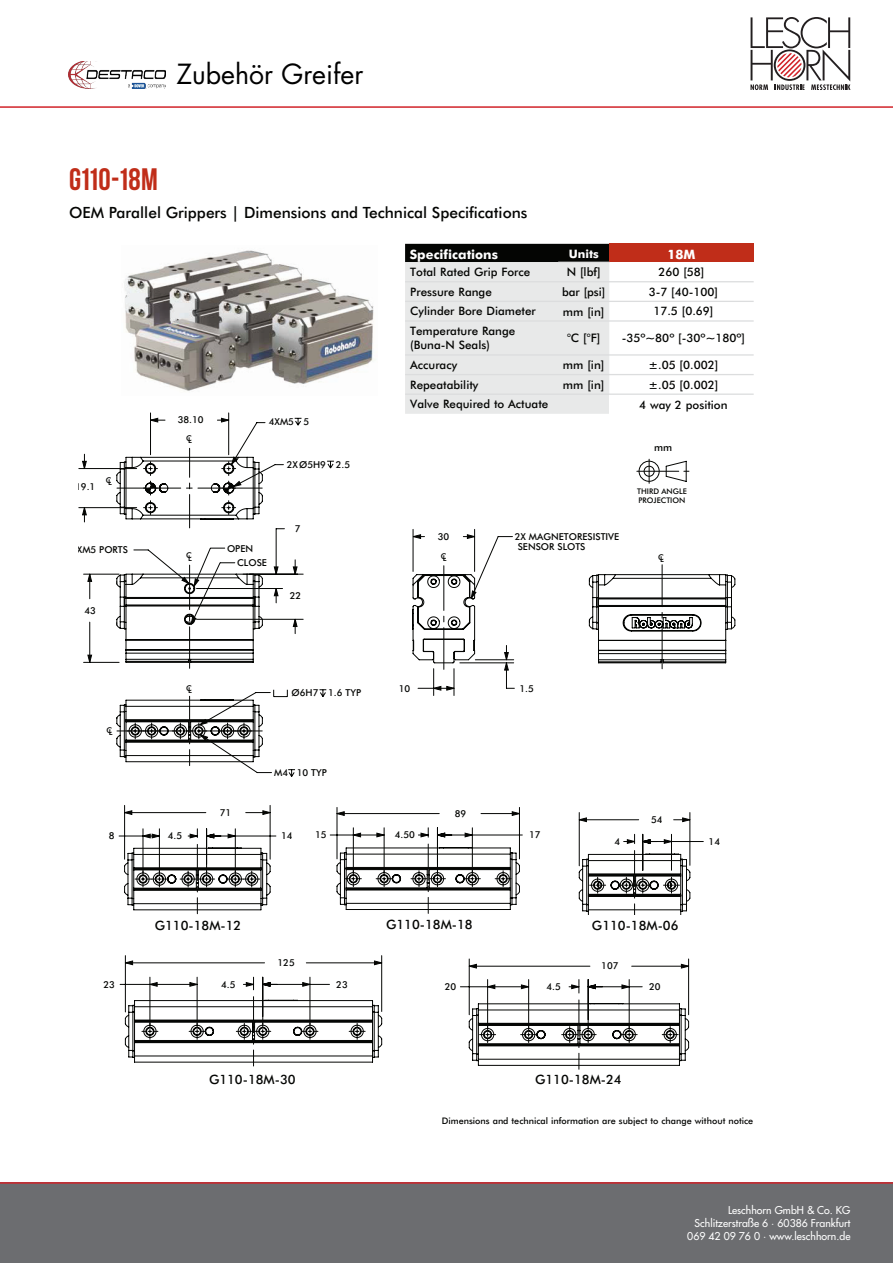
<style>
.page{position:relative;width:893px;height:1263px;background:#fff}
.page>*{position:absolute;margin:0;border:0;box-sizing:border-box;transform-origin:0 0}
.t1{font:31.05px "Bebas DSC";letter-spacing:.015em;color:#c02d19}
.t2{font:27px "Futura Std";color:#000}
.t3{font:500 15.45px "Futura BT";color:#040503}
.t4{font:500 12.9px "Futura BT";color:#040503}
.t5{font:700 12.9px "Futura BT";color:#fff}
.t6{font:500 11.7px "Futura BT";color:#040503}
.t7{font:500 11.55px/14px "Futura BT";color:#040503}
.t8{font:700 11.55px "Futura BT";color:#fff}
.t9{font:500 10.5px/12.6px "Futura Std";color:#fff;text-align:right}
.t10{font:500 10.35px "Futura BT";color:#040503}
.t11{font:500 9.6px/14.2px "Futura BT";color:#040503}
.t12{font:500 9px "Futura BT";color:#040503}
.t13{font:500 7.95px "Futura BT";letter-spacing:-.455em;color:#040503}
.t14{font:500 7.8px/8.2px "Futura BT";color:#040503}
.s1{font-weight:400}
</style>
<div class="page">
<div style="left:0;top:1182px;width:893px;height:81px;background:#6c6d70"></div>
<hr style="left:0;top:1182px;width:893px;height:2px;background:#d1232a">
<hr style="left:0;top:106px;width:893px;height:2px;background:#d1232a">
<svg style="left:750px;top:17px;width:100px;height:73px"></svg>
<svg style="left:78px;top:412px;width:195px;height:362px"></svg>
<svg style="left:117px;top:696px;width:145px;height:70px"></svg>
<svg style="left:117px;top:448px;width:145px;height:80px"></svg>
<svg style="left:83px;top:461px;width:3px;height:7px"></svg>
<svg style="left:83px;top:508px;width:3px;height:7px"></svg>
<svg style="left:221px;top:418px;width:8px;height:4px"></svg>
<svg style="left:151px;top:418px;width:7px;height:4px"></svg>
<svg style="left:182px;top:565px;width:17px;height:103px"></svg>
<svg style="left:273px;top:417px;width:61px;height:360px"></svg>
<svg style="left:88px;top:574px;width:4px;height:7px"></svg>
<svg style="left:88px;top:655px;width:4px;height:7px"></svg>
<svg style="left:588px;top:564px;width:148px;height:106px"></svg>
<svg style="left:662px;top:565px;width:1px;height:104px"></svg>
<svg style="left:412px;top:529px;width:103px;height:167px"></svg>
<svg style="left:120px;top:955px;width:263px;height:112px"></svg>
<svg style="left:118px;top:805px;width:405px;height:110px"></svg>
<svg style="left:578px;top:812px;width:126px;height:103px"></svg>
<svg style="left:460px;top:958px;width:230px;height:112px"></svg>
<img style="left:124px;top:250px;width:250px;height:141px">
<div style="left:609px;top:244px;width:145px;height:18px;background:#c02d19"></div>
<svg style="left:405px;top:244px;width:204px;height:170px;background:#cecfcf"></svg>
<hr style="left:558px;top:262px;width:51px;height:1px;background:#dcddde">
<hr style="left:405px;top:281px;width:153px;height:1px;background:#dcddde">
<hr style="left:558px;top:281px;width:51px;height:1px;background:#dcddde">
<hr style="left:609px;top:281px;width:145px;height:1px;background:#dcddde">
<hr style="left:405px;top:301px;width:153px;height:1px;background:#dcddde">
<hr style="left:558px;top:301px;width:51px;height:1px;background:#dcddde">
<hr style="left:609px;top:301px;width:145px;height:1px;background:#dcddde">
<hr style="left:405px;top:320px;width:153px;height:2px;background:#dcddde">
<hr style="left:558px;top:320px;width:51px;height:2px;background:#dcddde">
<hr style="left:609px;top:320px;width:145px;height:2px;background:#dcddde">
<hr style="left:405px;top:354px;width:153px;height:2px;background:#dcddde">
<hr style="left:558px;top:354px;width:51px;height:2px;background:#dcddde">
<hr style="left:609px;top:354px;width:145px;height:2px;background:#dcddde">
<hr style="left:405px;top:374px;width:153px;height:1px;background:#dcddde">
<hr style="left:558px;top:374px;width:51px;height:1px;background:#dcddde">
<hr style="left:609px;top:374px;width:145px;height:1px;background:#dcddde">
<hr style="left:405px;top:393px;width:153px;height:2px;background:#dcddde">
<hr style="left:558px;top:393px;width:51px;height:2px;background:#dcddde">
<hr style="left:609px;top:393px;width:145px;height:2px;background:#dcddde">
<svg style="left:637px;top:459px;width:52px;height:24px"></svg>
<img style="left:68px;top:62px;width:97px;height:26px">
<h2 class="t2" style="left:176px;top:57px;width:188px">Zubehör Greifer</h2>
<h1 class="t1" style="left:69px;top:162px;width:90px">G110-18M</h1>
<h3 class="t3" style="left:69px;top:204px;width:460px">OEM Parallel Grippers | Dimensions and Technical Specifications</h3>
<p class="t11" style="left:75px;top:479px;width:22px">19.1</p>
<p class="t13" style="left:106px;top:476px;width:7px">CL</p>
<p class="t11" style="left:178px;top:413px;width:27px">38.10</p>
<p class="t13" style="left:186px;top:435px;width:7px">CL</p>
<p class="t11" style="left:269px;top:414px;width:42px">4XM5 5</p>
<p class="t11" style="left:287px;top:457px;width:65px">2XØ5H9 2.5</p>
<p class="t11" style="left:295px;top:521px;width:7px">7</p>
<p class="t11" style="left:77px;top:543px;width:53px">XM5 PORTS</p>
<p class="t11" style="left:237px;top:542px;width:31px;text-indent:-10px">OPEN<br>CLOSE</p>
<p class="t13" style="left:186px;top:552px;width:7px">CL</p>
<p class="t11" style="left:84px;top:603px;width:13px">43</p>
<p class="t11" style="left:290px;top:589px;width:13px">22</p>
<p class="t13" style="left:107px;top:726px;width:7px">CL</p>
<p class="t13" style="left:186px;top:684px;width:7px">CL</p>
<p class="t11" style="left:291px;top:685px;width:71px">Ø6H7 1.6 TYP</p>
<p class="t11" style="left:220px;top:805px;width:13px">71</p>
<p class="t11" style="left:274px;top:765px;width:54px">M4 10 TYP</p>
<p class="t5" style="left:410px;top:246px;width:90px">Specifications</p>
<p class="t8" style="left:569px;top:246px;width:32px">Units</p>
<p class="t5" style="left:667px;top:246px;width:30px">18M</p>
<p class="t7" style="left:410px;top:265px;width:122px">Total Rated Grip Force</p>
<p class="t6" style="left:567px;top:265px;width:35px">N [lbf]</p>
<p class="t7" style="left:658px;top:265px;width:48px">260 [58]</p>
<p class="t7" style="left:410px;top:285px;width:83px">Pressure Range</p>
<p class="t7" style="left:562px;top:285px;width:45px">bar [psi]</p>
<p class="t7" style="left:649px;top:285px;width:71px">3-7 [40-100]</p>
<p class="t7" style="left:410px;top:304px;width:127px">Cylinder Bore Diameter</p>
<p class="t6" style="left:563px;top:304px;width:43px">mm [in]</p>
<p class="t7" style="left:653px;top:304px;width:62px">17.5 [0.69]</p>
<p class="t7" style="left:410px;top:324px;width:107px">Temperature Range (Buna-N Seals)</p>
<p class="t6" style="left:567px;top:331px;width:35px">°C [°F]</p>
<p class="t7" style="left:622px;top:331px;width:125px">-35º~80º [-30º~180º]</p>
<p class="t7" style="left:410px;top:358px;width:48px">Accuracy</p>
<p class="t6" style="left:563px;top:358px;width:43px">mm [in]</p>
<p class="t7" style="left:649px;top:358px;width:71px">±.05 [0.002]</p>
<p class="t7" style="left:410px;top:377px;width:70px">Repeatability</p>
<p class="t6" style="left:563px;top:378px;width:43px">mm [in]</p>
<p class="t7" style="left:649px;top:377px;width:71px">±.05 [0.002]</p>
<p class="t7" style="left:410px;top:397px;width:140px">Valve Required to Actuate</p>
<p class="t7" style="left:639px;top:398px;width:90px">4 way 2 position</p>
<p class="t10" style="left:654px;top:441px;width:20px">mm</p>
<p class="t11" style="left:438px;top:529px;width:13px">30</p>
<p class="t11" style="left:518px;top:532px;width:103px;line-height:9.6px;text-indent:-3px">2X MAGNETORESISTIVE<br>SENSOR SLOTS</p>
<p class="t14" style="left:637px;top:487px;width:51px">THIRD ANGLE<br>PROJECTION</p>
<p class="t13" style="left:441px;top:552px;width:7px">CL</p>
<p class="t13" style="left:658px;top:553px;width:7px">CL</p>
<p class="t11" style="left:399px;top:681px;width:13px">10</p>
<p class="t11" style="left:455px;top:806px;width:13px">89</p>
<p class="t11" style="left:519px;top:681px;width:16px">1.5</p>
<p class="t11" style="left:651px;top:812px;width:13px">54</p>
<p class="t11" style="left:395px;top:827px;width:22px">4.50</p>
<p class="t11" style="left:168px;top:828px;width:16px">4.5</p>
<p class="t11" style="left:315px;top:827px;width:13px">15</p>
<p class="t11" style="left:529px;top:827px;width:13px">17</p>
<p class="t11" style="left:109px;top:828px;width:7px">8</p>
<p class="t11" style="left:281px;top:828px;width:13px">14</p>
<p class="t11" style="left:614px;top:834px;width:7px">4</p>
<p class="t11" style="left:709px;top:834px;width:13px">14</p>
<p class="t4" style="left:155px;top:917px;width:88px">G110-18M-12</p>
<p class="t4" style="left:386px;top:917px;width:88px">G110-18M-18</p>
<p class="t4" style="left:592px;top:917px;width:88px">G110-18M-06</p>
<p class="t11" style="left:277px;top:955px;width:19px">125</p>
<p class="t11" style="left:103px;top:977px;width:13px">23</p>
<p class="t11" style="left:221px;top:977px;width:16px">4.5</p>
<p class="t11" style="left:336px;top:977px;width:13px">23</p>
<p class="t11" style="left:601px;top:959px;width:19px">107</p>
<p class="t11" style="left:445px;top:979px;width:13px">20</p>
<p class="t11" style="left:546px;top:979px;width:16px">4.5</p>
<p class="t11" style="left:649px;top:979px;width:13px">20</p>
<p class="t4" style="left:209px;top:1072px;width:88px">G110-18M-30</p>
<p class="t4" style="left:535px;top:1071px;width:88px">G110-18M-24</p>
<p class="t12" style="left:442px;top:1115px;width:313px">Dimensions and technical information are subject to change without notice</p>
<p class="t9" style="left:687px;top:1204px;width:165px">Leschhorn GmbH &amp; Co. KG<br>Schlitzerstraße 6 <span class="s1">·</span> 60386 Frankfurt<br>069 42 09 76 0 <span class="s1">·</span> www.leschhorn.de</p>
</div>
